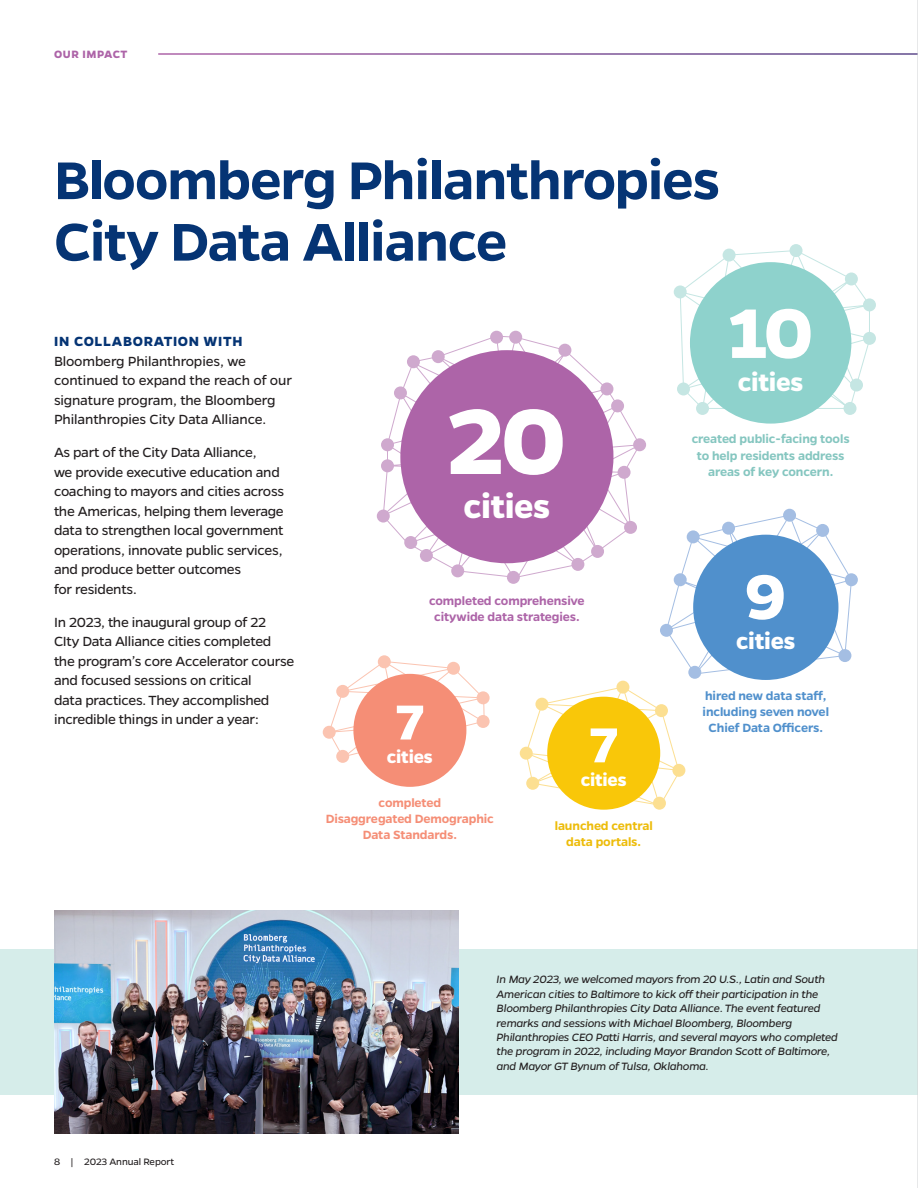
<style>
.page{position:relative;width:918px;height:1188px;background:#fff}
.page>*{position:absolute;margin:0;border:0;box-sizing:border-box;transform-origin:0 0}
.Body{font:700 104.7px "Gentona";color:#fff}
.Body-2{font:700 79.35px "Gentona";color:#fff}
.Body-3{font:700 71.4px "Gentona";color:#fff}
.Body-4{font:600 60px/61.5px "Gentona";letter-spacing:-.02em;color:#053474}
.Body-5{font:700 55.5px "Gentona";color:#fff}
.Body-6{font:700 36.6px "Gentona";letter-spacing:-.01em;color:#fff}
.Body-7{font:700 27.75px "Gentona";letter-spacing:-.01em;color:#fff}
.Body-8{font:700 25.05px "Gentona";letter-spacing:-.01em;color:#fff}
.Body-9{font:700 19.5px "Gentona";letter-spacing:-.01em;color:#fff}
.Body-10{font:15px/19.5px "Gentona";letter-spacing:-.02em;color:#231f20}
.Body-11{font:600 13.5px/16.2px "Gentona";letter-spacing:-.01em;color:#85c6c0;text-align:center}
.Body-12{font:600 13.5px/16.2px "Gentona";letter-spacing:-.01em;color:#5090cc;text-align:center}
.Body-13{font:600 13.5px/16.2px "Gentona";letter-spacing:-.01em;color:#f58e76;text-align:center}
.Body-14{font:600 13.5px/16.2px "Gentona";letter-spacing:-.01em;color:#ad64a8;text-align:center}
.Body-15{font:600 13.5px/16.2px "Gentona";letter-spacing:-.01em;color:#edbc0a;text-align:center}
.Body-16{font:italic 12px/14.4px "Gentona";letter-spacing:-.02em;color:#231f20}
.t1{font:700 12px "Gentona";letter-spacing:.045em;color:#ad64a8}
.t2{font:10.5px "Gentona";letter-spacing:-.01em;color:#231f20}
.s1{font-weight:700;color:#053474}
</style>
<div class="page">
<div style="left:0;top:949px;width:918px;height:146px;background:#d6edea"></div>
<img style="left:54px;top:910px;width:405px;height:224px">
<svg style="left:653px;top:797px;width:13px;height:13px"></svg>
<svg style="left:322px;top:661px;width:165px;height:97px"></svg>
<div style="left:353px;top:674px;width:113px;height:113px;background:#f58e76;border-radius:50%"></div>
<div style="left:447px;top:662px;width:13px;height:13px;background:#fbc4b1;border-radius:50%"></div>
<div style="left:477px;top:691px;width:13px;height:13px;background:#fbc4b1;border-radius:50%"></div>
<div style="left:477px;top:715px;width:13px;height:13px;background:#fbc4b1;border-radius:50%"></div>
<div style="left:336px;top:685px;width:13px;height:13px;background:#fbc4b1;border-radius:50%"></div>
<div style="left:323px;top:726px;width:13px;height:13px;background:#fbc4b1;border-radius:50%"></div>
<div style="left:336px;top:750px;width:13px;height:13px;background:#fbc4b1;border-radius:50%"></div>
<div style="left:378px;top:655px;width:13px;height:13px;background:#fbc4b1;border-radius:50%"></div>
<svg style="left:521px;top:516px;width:332px;height:291px"></svg>
<div style="left:693px;top:535px;width:145px;height:145px;background:#5090cc;border-radius:50%"></div>
<div style="left:687px;top:530px;width:13px;height:13px;background:#a4bee3;border-radius:50%"></div>
<div style="left:722px;top:522px;width:13px;height:13px;background:#a4bee3;border-radius:50%"></div>
<div style="left:816px;top:524px;width:13px;height:13px;background:#a4bee3;border-radius:50%"></div>
<div style="left:845px;top:573px;width:13px;height:13px;background:#a4bee3;border-radius:50%"></div>
<div style="left:838px;top:649px;width:13px;height:13px;background:#a4bee3;border-radius:50%"></div>
<div style="left:688px;top:666px;width:13px;height:13px;background:#a4bee3;border-radius:50%"></div>
<div style="left:660px;top:624px;width:13px;height:13px;background:#a4bee3;border-radius:50%"></div>
<div style="left:674px;top:573px;width:13px;height:13px;background:#a4bee3;border-radius:50%"></div>
<div style="left:783px;top:509px;width:13px;height:13px;background:#a4bee3;border-radius:50%"></div>
<svg style="left:676px;top:248px;width:200px;height:169px"></svg>
<div style="left:690px;top:262px;width:161px;height:162px;background:#8ed2cc;border-radius:50%"></div>
<div style="left:723px;top:249px;width:13px;height:13px;background:#c5e6e3;border-radius:50%"></div>
<div style="left:863px;top:332px;width:13px;height:13px;background:#c5e6e3;border-radius:50%"></div>
<div style="left:850px;top:379px;width:13px;height:13px;background:#c5e6e3;border-radius:50%"></div>
<div style="left:844px;top:402px;width:13px;height:13px;background:#c5e6e3;border-radius:50%"></div>
<div style="left:863px;top:298px;width:13px;height:13px;background:#c5e6e3;border-radius:50%"></div>
<div style="left:845px;top:273px;width:13px;height:12px;background:#c5e6e3;border-radius:50%"></div>
<div style="left:790px;top:244px;width:13px;height:13px;background:#c5e6e3;border-radius:50%"></div>
<div style="left:696px;top:402px;width:13px;height:13px;background:#c5e6e3;border-radius:50%"></div>
<div style="left:674px;top:285px;width:13px;height:13px;background:#c5e6e3;border-radius:50%"></div>
<div style="left:677px;top:383px;width:13px;height:12px;background:#c5e6e3;border-radius:50%"></div>
<svg style="left:376px;top:336px;width:268px;height:246px"></svg>
<div style="left:400px;top:350px;width:213px;height:213px;background:#ad64a8;border-radius:50%"></div>
<div style="left:407px;top:355px;width:13px;height:13px;background:#cfa9ce;border-radius:50%"></div>
<div style="left:591px;top:545px;width:13px;height:13px;background:#cfa9ce;border-radius:50%"></div>
<div style="left:633px;top:438px;width:13px;height:13px;background:#cfa9ce;border-radius:50%"></div>
<div style="left:618px;top:466px;width:13px;height:13px;background:#cfa9ce;border-radius:50%"></div>
<div style="left:624px;top:521px;width:13px;height:13px;background:#cfa9ce;border-radius:50%"></div>
<div style="left:404px;top:536px;width:13px;height:13px;background:#cfa9ce;border-radius:50%"></div>
<div style="left:420px;top:549px;width:13px;height:13px;background:#cfa9ce;border-radius:50%"></div>
<div style="left:451px;top:564px;width:13px;height:13px;background:#cfa9ce;border-radius:50%"></div>
<div style="left:377px;top:510px;width:13px;height:13px;background:#cfa9ce;border-radius:50%"></div>
<div style="left:381px;top:459px;width:13px;height:13px;background:#cfa9ce;border-radius:50%"></div>
<div style="left:381px;top:438px;width:13px;height:13px;background:#cfa9ce;border-radius:50%"></div>
<div style="left:571px;top:558px;width:13px;height:13px;background:#cfa9ce;border-radius:50%"></div>
<div style="left:507px;top:571px;width:13px;height:13px;background:#cfa9ce;border-radius:50%"></div>
<div style="left:600px;top:382px;width:13px;height:13px;background:#cfa9ce;border-radius:50%"></div>
<div style="left:394px;top:386px;width:13px;height:13px;background:#cfa9ce;border-radius:50%"></div>
<div style="left:432px;top:350px;width:13px;height:13px;background:#cfa9ce;border-radius:50%"></div>
<div style="left:490px;top:331px;width:13px;height:13px;background:#cfa9ce;border-radius:50%"></div>
<div style="left:509px;top:331px;width:13px;height:13px;background:#cfa9ce;border-radius:50%"></div>
<div style="left:558px;top:344px;width:13px;height:13px;background:#cfa9ce;border-radius:50%"></div>
<div style="left:611px;top:399px;width:13px;height:13px;background:#cfa9ce;border-radius:50%"></div>
<hr style="left:917px;top:0;width:1px;height:1188px;background:#d1d2d4">
<p class="t1" style="left:54px;top:47px;width:75px">OUR IMPACT</p>
<p class="Body-4" style="left:54px;top:149px;width:668px">Bloomberg Philanthropies<br>City Data Alliance</p>
<p class="Body-10" style="left:54px;top:332px;width:240px"><span class="s1">IN COLLABORATION WITH<br></span>Bloomberg Philanthropies, we continued to expand the reach of our signature program, the Bloomberg<br>Philanthropies City Data Alliance.</p>
<p class="Body-10" style="left:54px;top:443px;width:232px">As part of the City Data Alliance,<br>we provide executive education and coaching to mayors and cities across the Americas, helping them leverage data to strengthen local government operations, innovate public services, and produce better outcomes<br>for residents.</p>
<p class="Body-10" style="left:54px;top:612px;width:242px">In 2023, the inaugural group of 22<br>CIty Data Alliance cities completed the program’s core Accelerator course and focused sessions on critical<br>data practices. They accomplished incredible things in under a year:</p>
<p class="Body" style="left:448px;top:381px;width:120px">20</p>
<p class="Body-6" style="left:464px;top:485px;width:88px">cities</p>
<p class="Body-14" style="left:429px;top:593px;width:157px">completed comprehensive citywide data strategies.</p>
<p class="Body-5" style="left:396px;top:690px;width:29px">7</p>
<p class="Body-9" style="left:387px;top:745px;width:48px">cities</p>
<p class="Body-13" style="left:326px;top:794px;width:170px">completed<br>Disaggregated Demographic<br>Data Standards.</p>
<p class="Body-5" style="left:590px;top:713px;width:29px">7</p>
<p class="Body-9" style="left:581px;top:768px;width:48px">cities</p>
<p class="Body-15" style="left:555px;top:817px;width:99px">launched central data portals.</p>
<p class="Body-2" style="left:728px;top:287px;width:87px">10</p>
<p class="Body-7" style="left:738px;top:366px;width:67px">cities</p>
<p class="Body-11" style="left:692px;top:431px;width:160px">created public-facing tools to help residents address areas of key concern.</p>
<p class="Body-3" style="left:745px;top:555px;width:43px">9</p>
<p class="Body-8" style="left:736px;top:627px;width:61px">cities</p>
<p class="Body-12" style="left:703px;top:687px;width:128px">hired new data staff, including seven novel<br>Chief Data Officers.</p>
<p class="t2" style="left:54px;top:1156px;width:122px">8 | 2023 Annual Report</p>
<p class="Body-16" style="left:497px;top:972px;width:343px">In May 2023, we welcomed mayors from 20 U.S., Latin and South American cities to Baltimore to kick off their participation in the Bloomberg Philanthropies City Data Alliance. The event featured remarks and sessions with Michael Bloomberg, Bloomberg Philanthropies CEO Patti Harris, and several mayors who completed the program in 2022, including Mayor Brandon Scott of Baltimore, and Mayor GT Bynum of Tulsa, Oklahoma.</p>
</div>
